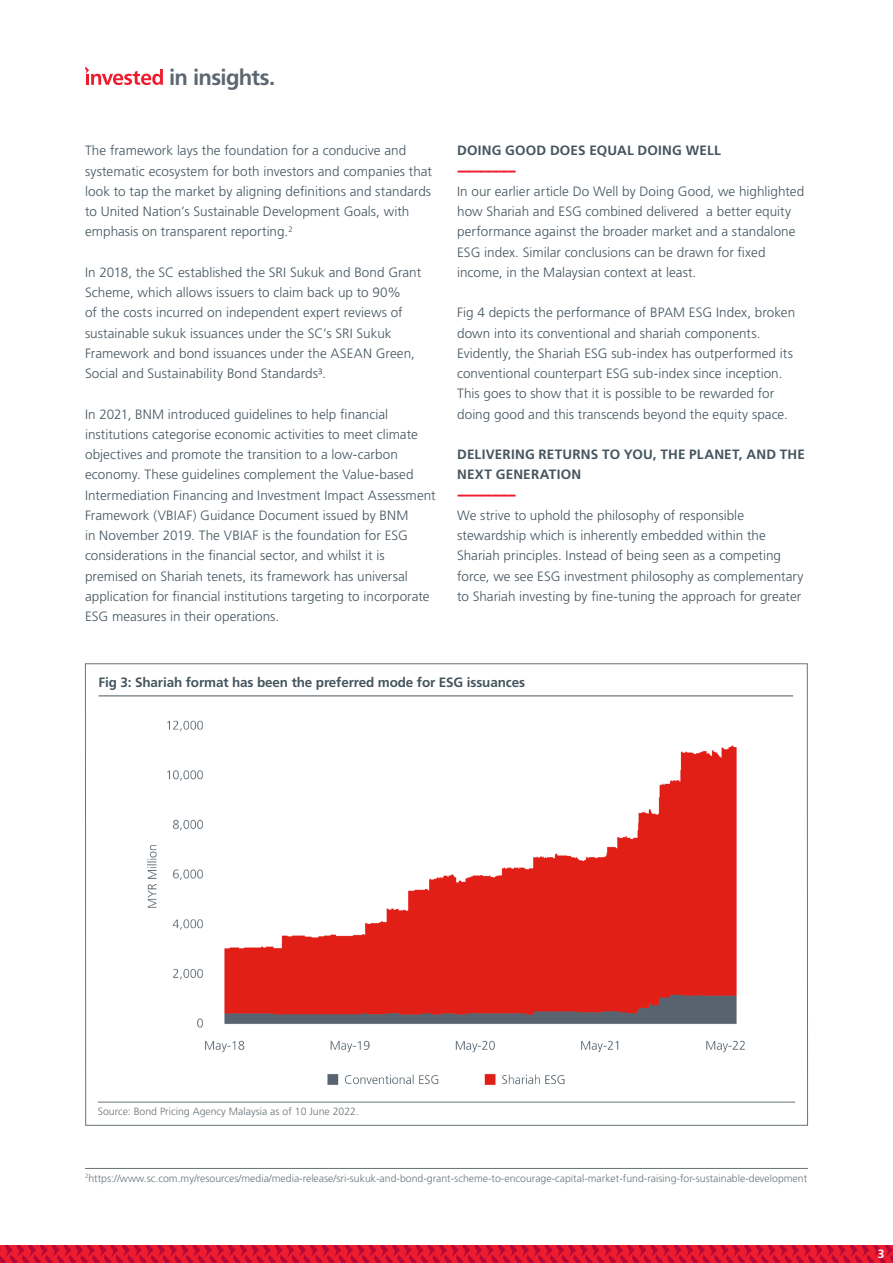
<style>
.page{position:relative;width:893px;height:1263px;background:#fff}
.page>*{position:absolute;margin:0;border:0;box-sizing:border-box;transform-origin:0 0}
.t1{font:700 22.05px "Frutiger LT Std";letter-spacing:-.03em;color:#5c6771}
.Sub_header_bold{font:700 16.5px "Frutiger LT Std";color:#ee1b2c}
.Body_Copy_new{font:300 13.5px/20.2px "Frutiger LT Std";letter-spacing:.005em;color:#45555f}
.Body_copy{font:700 13.5px/20.2px "Frutiger LT Std";letter-spacing:.015em;color:#45555f}
.Figure_heading{font:700 13.5px "Frutiger LT Std";letter-spacing:-.01em;color:#45555f}
.t2{font:700 12px "Frutiger LT Std";color:#fff}
.Footnotes{font:300 10.5px "Frutiger LT Std";color:#687379}
</style>
<div class="page">
<svg style="left:0;top:1245px;width:893px;height:18px;background:#d91531"></svg>
<svg style="left:85px;top:66px;width:78px;height:19px"></svg>
<hr style="left:99px;top:695px;width:694px;height:1px;background:#45555f">
<hr style="left:98px;top:1102px;width:697px;height:1px;background:#687379">
<img style="left:147px;top:720px;width:598px;height:365px">
<hr style="left:85px;top:1168px;width:723px;height:1px;background:#687379">
<h1 class="t1" style="left:169px;top:64px;width:108px">in insights.</h1>
<p class="Body_Copy_new" style="left:85px;top:141px;width:349px">The framework lays the foundation for a conducive and systematic ecosystem for both investors and companies that look to tap the market by aligning definitions and standards to United Nation’s Sustainable Development Goals, with emphasis on transparent reporting.<sup>2</sup></p>
<p class="Body_Copy_new" style="left:85px;top:262px;width:338px">In 2018, the SC established the SRI Sukuk and Bond Grant Scheme, which allows issuers to claim back up to 90%<br>of the costs incurred on independent expert reviews of sustainable sukuk issuances under the SC’s SRI Sukuk Framework and bond issuances under the ASEAN Green, Social and Sustainability Bond Standards3.</p>
<p class="Body_Copy_new" style="left:85px;top:404px;width:352px">In 2021, BNM introduced guidelines to help financial institutions categorise economic activities to meet climate objectives and promote the transition to a low-carbon economy. These guidelines complement the Value-based Intermediation Financing and Investment Impact Assessment Framework (VBIAF) Guidance Document issued by BNM<br>in November 2019. The VBIAF is the foundation for ESG considerations in the financial sector, and whilst it is premised on Shariah tenets, its framework has universal application for financial institutions targeting to incorporate ESG measures in their operations.</p>
<p class="Body_copy" style="left:457px;top:141px;width:265px">DOING GOOD DOES EQUAL DOING WELL</p>
<p class="Sub_header_bold" style="left:457px;top:160px;width:61px">---------------</p>
<p class="Body_Copy_new" style="left:457px;top:181px;width:349px">In our earlier article Do Well by Doing Good, we highlighted how Shariah and ESG combined delivered a better equity performance against the broader market and a standalone ESG index. Similar conclusions can be drawn for fixed income, in the Malaysian context at least.</p>
<p class="Body_Copy_new" style="left:457px;top:303px;width:340px">Fig 4 depicts the performance of BPAM ESG Index, broken down into its conventional and shariah components.<br>Evidently, the Shariah ESG sub-index has outperformed its conventional counterpart ESG sub-index since inception.<br>This goes to show that it is possible to be rewarded for doing good and this transcends beyond the equity space.</p>
<p class="Body_copy" style="left:457px;top:444px;width:349px">DELIVERING RETURNS TO YOU, THE PLANET, AND THE<br>NEXT GENERATION</p>
<p class="Sub_header_bold" style="left:457px;top:484px;width:61px">---------------</p>
<p class="Body_Copy_new" style="left:457px;top:505px;width:348px">We strive to uphold the philosophy of responsible stewardship which is inherently embedded within the Shariah principles. Instead of being seen as a competing force, we see ESG investment philosophy as complementary to Shariah investing by fine-tuning the approach for greater</p>
<p class="Figure_heading" style="left:99px;top:674px;width:428px">Fig 3: Shariah format has been the preferred mode for ESG issuances</p>
<p class="Footnotes" style="left:98px;top:1106px;width:263px">Source: Bond Pricing Agency Malaysia as of 10 June 2022.</p>
<p class="Footnotes" style="left:85px;top:1172px;width:724px"><sup>2</sup>https://www.sc.com.my/resources/media/media-release/sri-sukuk-and-bond-grant-scheme-to-encourage-capital-market-fund-raising-for-sustainable-development</p>
<p class="t2" style="left:878px;top:1247px;width:8px">3</p>
</div>
